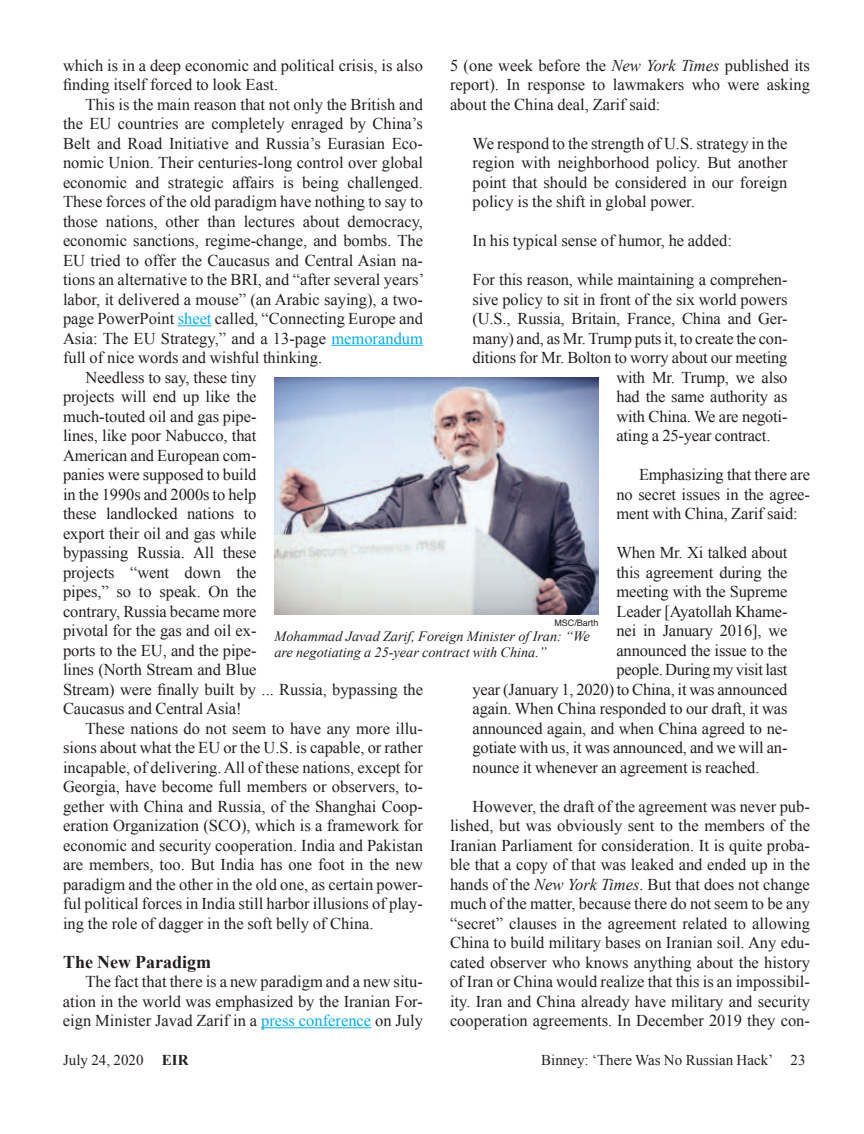
<style>
.page{position:relative;width:864px;height:1134px;background:#fff}
.page>*{position:absolute;margin:0;border:0;box-sizing:border-box;transform-origin:0 0}
.t1{font:700 18px "Times New Roman";color:#231f20}
.t2{font:16.5px/19.5px "Times New Roman";color:#231f20;text-align:justify}
.t3{font:16.5px "Times New Roman";letter-spacing:-.02em;color:#231f20}
.t4{font:15px "Times New Roman";color:#231f20}
.t5{font:italic 14.25px/15.8px "Times New Roman";color:#231f20}
.t6{font:9px "Helvetica";color:#231f20}
.s1{color:#00aeef}
.s2{font-style:italic}
.s3{font-weight:700}
</style>
<div class="page">
<hr style="left:178px;top:325px;width:34px;height:1px;background:#00aeef">
<hr style="left:331px;top:345px;width:92px;height:1px;background:#00aeef">
<hr style="left:261px;top:1027px;width:110px;height:1px;background:#00aeef">
<img style="left:274px;top:377px;width:324px;height:238px">
<p class="t2" style="left:63px;top:55px;width:361px">which is in a deep economic and political crisis, is also finding itself forced to look East.</p>
<p class="t2" style="left:86px;top:94px;width:339px">This is the main reason that not only the British and</p>
<p class="t2" style="left:63px;top:113px;width:361px">the EU countries are completely enraged by China’s</p>
<p class="t2" style="left:63px;top:133px;width:361px">Belt and Road Initiative and Russia’s Eurasian Eco-</p>
<p class="t2" style="left:63px;top:152px;width:362px">nomic Union. Their centuries-long control over global</p>
<p class="t2" style="left:63px;top:172px;width:362px">economic and strategic affairs is being challenged.</p>
<p class="t2" style="left:63px;top:191px;width:361px">These forces of the old paradigm have nothing to say to</p>
<p class="t2" style="left:63px;top:211px;width:361px">those nations, other than lectures about democracy,</p>
<p class="t2" style="left:63px;top:231px;width:361px">economic sanctions, regime-change, and bombs. The</p>
<p class="t2" style="left:63px;top:250px;width:361px">EU tried to offer the Caucasus and Central Asian na-</p>
<p class="t2" style="left:63px;top:270px;width:363px">tions an alternative to the BRI, and “after several years’</p>
<p class="t2" style="left:63px;top:289px;width:362px">labor, it delivered a mouse” (an Arabic saying), a two-</p>
<p class="t2" style="left:63px;top:309px;width:362px">page PowerPoint <span class="s1">sheet</span> called, “Connecting Europe and</p>
<p class="t2" style="left:63px;top:328px;width:362px">Asia: The EU Strategy,” and a 13-page <span class="s1">memorandum</span></p>
<p class="t2" style="left:63px;top:348px;width:261px">full of nice words and wishful thinking.</p>
<p class="t2" style="left:86px;top:367px;width:172px">Needless to say, these tiny</p>
<p class="t2" style="left:63px;top:387px;width:195px">projects will end up like the</p>
<p class="t2" style="left:63px;top:406px;width:195px">much-touted oil and gas pipe-</p>
<p class="t2" style="left:63px;top:426px;width:195px">lines, like poor Nabucco, that</p>
<p class="t2" style="left:63px;top:445px;width:195px">American and European com-</p>
<p class="t2" style="left:63px;top:465px;width:195px">panies were supposed to build</p>
<p class="t2" style="left:63px;top:484px;width:195px">in the 1990s and 2000s to help</p>
<p class="t2" style="left:63px;top:504px;width:195px">these landlocked nations to</p>
<p class="t2" style="left:63px;top:523px;width:195px">export their oil and gas while</p>
<p class="t2" style="left:63px;top:543px;width:195px">bypassing Russia. All these</p>
<p class="t2" style="left:63px;top:562px;width:195px">projects “went down the</p>
<p class="t2" style="left:63px;top:582px;width:195px">pipes,” so to speak. On the</p>
<p class="t2" style="left:63px;top:601px;width:195px">contrary, Russia became more</p>
<p class="t2" style="left:63px;top:621px;width:195px">pivotal for the gas and oil ex-</p>
<p class="t2" style="left:63px;top:640px;width:195px">ports to the EU, and the pipe-</p>
<p class="t2" style="left:63px;top:660px;width:195px">lines (North Stream and Blue</p>
<p class="t2" style="left:63px;top:679px;width:362px">Stream) were finally built by ... Russia, bypassing the</p>
<p class="t2" style="left:63px;top:699px;width:180px">Caucasus and Central Asia!</p>
<p class="t2" style="left:86px;top:718px;width:339px">These nations do not seem to have any more illu-</p>
<p class="t2" style="left:63px;top:738px;width:361px">sions about what the EU or the U.S. is capable, or rather</p>
<p class="t2" style="left:63px;top:757px;width:362px">incapable, of delivering. All of these nations, except for</p>
<p class="t2" style="left:63px;top:777px;width:362px">Georgia, have become full members or observers, to-</p>
<p class="t2" style="left:63px;top:796px;width:361px">gether with China and Russia, of the Shanghai Coop-</p>
<p class="t2" style="left:63px;top:816px;width:361px">eration Organization (SCO), which is a framework for</p>
<p class="t2" style="left:63px;top:835px;width:361px">economic and security cooperation. India and Pakistan</p>
<p class="t2" style="left:63px;top:855px;width:362px">are members, too. But India has one foot in the new</p>
<p class="t2" style="left:63px;top:874px;width:361px">paradigm and the other in the old one, as certain power-</p>
<p class="t2" style="left:63px;top:894px;width:361px">ful political forces in India still harbor illusions of play-</p>
<p class="t2" style="left:63px;top:913px;width:312px">ing the role of dagger in the soft belly of China.</p>
<p class="t1" style="left:63px;top:949px;width:150px">The New Paradigm</p>
<p class="t2" style="left:63px;top:971px;width:362px;text-indent:23px">The fact that there is a new paradigm and a new situ&shy;ation in the world was emphasized by the Iranian For&shy;eign Minister Javad Zarif in a <span class="s1">press conference</span> on July</p>
<p class="t2" style="left:450px;top:55px;width:361px">5 (one week before the <span class="s2">New York Times</span> published its report). In response to lawmakers who were asking about the China deal, Zarif said:</p>
<p class="t2" style="left:473px;top:133px;width:317px">We respond to the strength of U.S. strategy in the region with neighborhood policy. But another point that should be considered in our foreign policy is the shift in global power.</p>
<p class="t2" style="left:473px;top:231px;width:261px">In his typical sense of humor, he added:</p>
<p class="t2" style="left:473px;top:270px;width:317px">For this reason, while maintaining a comprehen-</p>
<p class="t2" style="left:473px;top:289px;width:316px">sive policy to sit in front of the six world powers</p>
<p class="t2" style="left:473px;top:309px;width:317px">(U.S., Russia, Britain, France, China and Ger-</p>
<p class="t2" style="left:473px;top:328px;width:317px">many) and, as Mr. Trump puts it, to create the con-</p>
<p class="t2" style="left:473px;top:348px;width:317px">ditions for Mr. Bolton to worry about our meeting</p>
<p class="t2" style="left:617px;top:367px;width:173px">with Mr. Trump, we also</p>
<p class="t2" style="left:617px;top:387px;width:173px">had the same authority as</p>
<p class="t2" style="left:617px;top:406px;width:173px">with China. We are negoti-</p>
<p class="t2" style="left:617px;top:426px;width:155px">ating a 25-year contract.</p>
<p class="t2" style="left:617px;top:465px;width:195px;text-indent:23px">Emphasizing that there are no secret issues in the agree&shy;ment with China, Zarif said:</p>
<p class="t2" style="left:617px;top:543px;width:173px">When Mr. Xi talked about</p>
<p class="t2" style="left:617px;top:562px;width:173px">this agreement during the</p>
<p class="t2" style="left:617px;top:582px;width:173px">meeting with the Supreme</p>
<p class="t2" style="left:617px;top:601px;width:173px">Leader [Ayatollah Khame-</p>
<p class="t2" style="left:617px;top:621px;width:173px">nei in January 2016], we</p>
<p class="t2" style="left:617px;top:640px;width:173px">announced the issue to the</p>
<p class="t3" style="left:617px;top:658px;width:173px">people. During my visit last</p>
<p class="t2" style="left:473px;top:679px;width:317px">year (January 1, 2020) to China, it was announced</p>
<p class="t2" style="left:473px;top:699px;width:317px">again. When China responded to our draft, it was</p>
<p class="t2" style="left:473px;top:718px;width:317px">announced again, and when China agreed to ne-</p>
<p class="t2" style="left:473px;top:738px;width:317px">gotiate with us, it was announced, and we will an-</p>
<p class="t2" style="left:473px;top:757px;width:289px">nounce it whenever an agreement is reached.</p>
<p class="t2" style="left:450px;top:796px;width:362px;text-indent:23px">However, the draft of the agreement was never pub&shy;lished, but was obviously sent to the members of the Iranian Parliament for consideration. It is quite proba&shy;ble that a copy of that was leaked and ended up in the hands of the <span class="s2">New York Times</span>. But that does not change much of the matter, because there do not seem to be any “secret” clauses in the agreement related to allowing China to build military bases on Iranian soil. Any edu&shy;cated observer who knows anything about the history of Iran or China would realize that this is an impossibil&shy;ity. Iran and China already have military and security cooperation agreements. In December 2019 they con-</p>
<p class="t6" style="left:554px;top:615px;width:46px">MSC/Barth</p>
<p class="t5" style="left:274px;top:628px;width:317px">Mohammad Javad Zarif, Foreign Minister of Iran: “We are negotiating a 25-year contract with China.”</p>
<p class="t4" style="left:63px;top:1050px;width:127px">July 24, 2020 <span class="s3">EIR</span></p>
<p class="t4" style="left:541px;top:1050px;width:266px">Binney: ‘There Was No Russian Hack’ 23</p>
</div>
